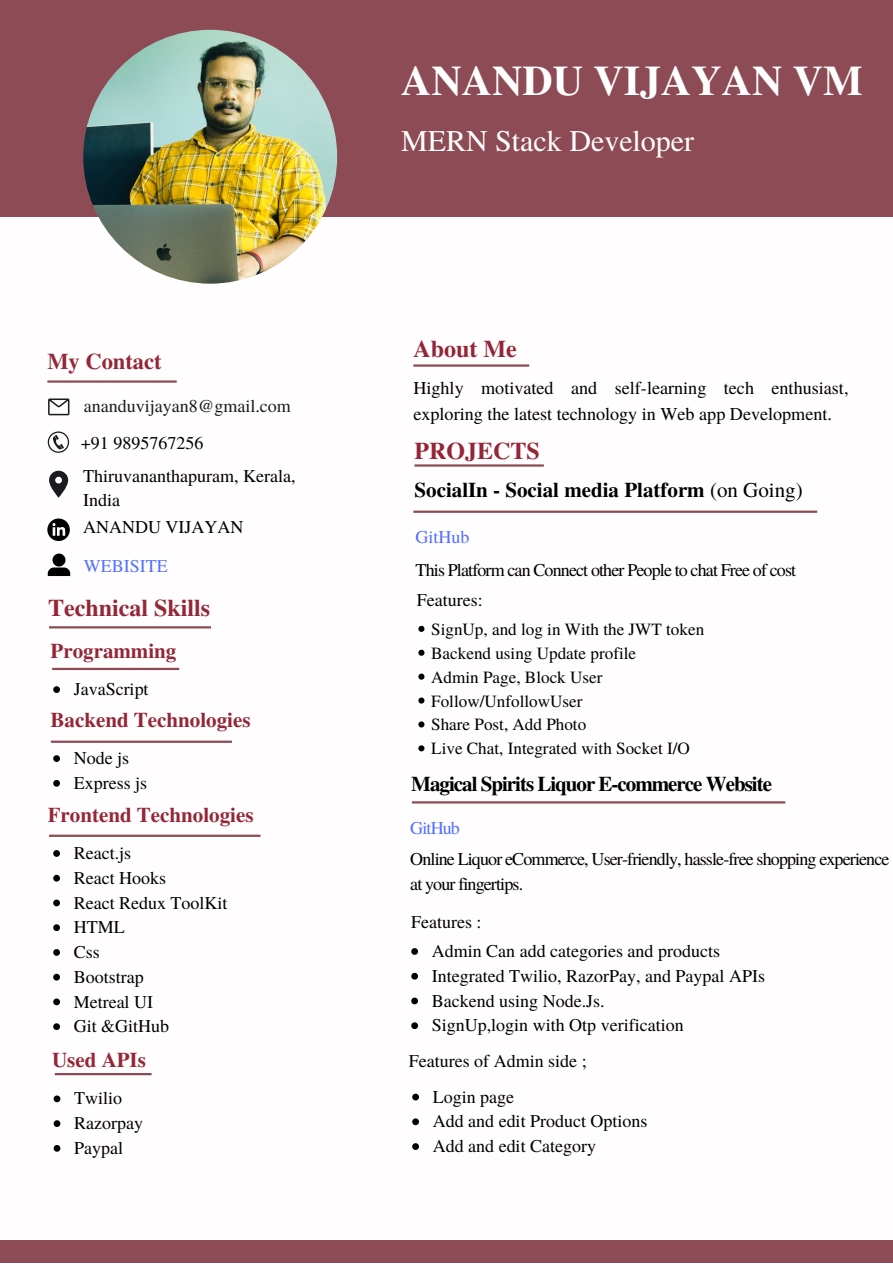
<style>
.page{position:relative;width:893px;height:1264px;background:#fff}
.page>*{position:absolute;margin:0;border:0;box-sizing:border-box;transform-origin:0 0}
.t1{font:700 42px "Te X Gyre Termes";color:#fff}
.t2{font:30px "Te X Gyre Termes";color:#fff}
.t3{font:700 24px "Te X Gyre Termes";color:#942637}
.t4{font:700 22.5px "Te X Gyre Termes";color:#942637}
.t5{font:700 21px "Te X Gyre Termes";color:#942637}
.t6{font:700 21px "Te X Gyre Termes";color:#000}
.t7{font:700 21px "Te X Gyre Termes";letter-spacing:-.05em;color:#000}
.t8{font:18.15px/25.3px "Te X Gyre Termes";color:#000}
.t9{font:18px/24.8px "Te X Gyre Termes";color:#000}
.t10{font:18px/25.8px "Te X Gyre Termes";letter-spacing:-.05em;color:#000}
.t11{font:18px "Te X Gyre Termes";color:#1b1c1f}
.t12{font:18px "Te X Gyre Termes";color:#5271ff}
.t13{font:17.1px/23.9px "Te X Gyre Termes";color:#000}
.s1{font-weight:400}
</style>
<div class="page">
<div style="left:0;top:0;width:892px;height:216px;background:#8d4b55"></div>
<div style="left:0;top:1240px;width:892px;height:22px;background:#8d4b55"></div>
<img style="left:83px;top:30px;width:254px;height:254px;border-radius:50%">
<hr style="left:413px;top:364px;width:116px;height:3px;background:#8d4b55">
<hr style="left:414px;top:464px;width:130px;height:2px;background:#8d4b55">
<hr style="left:47px;top:380px;width:130px;height:2px;background:#8d4b55">
<svg style="left:48px;top:398px;width:21px;height:17px"></svg>
<svg style="left:48px;top:431px;width:21px;height:22px"></svg>
<svg style="left:49px;top:470px;width:19px;height:27px"></svg>
<svg style="left:47px;top:518px;width:23px;height:23px"></svg>
<hr style="left:51px;top:740px;width:181px;height:3px;background:#8d4b55">
<hr style="left:49px;top:834px;width:211px;height:2px;background:#8d4b55">
<hr style="left:412px;top:801px;width:373px;height:2px;background:#8d4b55">
<hr style="left:413px;top:510px;width:404px;height:3px;background:#8d4b55">
<hr style="left:49px;top:626px;width:162px;height:2px;background:#8d4b55">
<hr style="left:52px;top:667px;width:127px;height:3px;background:#8d4b55">
<hr style="left:55px;top:1072px;width:96px;height:3px;background:#8d4b55">
<svg style="left:48px;top:553px;width:22px;height:23px"></svg>
<svg style="left:53px;top:686px;width:7px;height:7px"></svg>
<svg style="left:53px;top:755px;width:7px;height:7px"></svg>
<svg style="left:53px;top:780px;width:7px;height:6px"></svg>
<svg style="left:53px;top:850px;width:7px;height:6px"></svg>
<svg style="left:53px;top:874px;width:7px;height:7px"></svg>
<svg style="left:53px;top:899px;width:7px;height:7px"></svg>
<svg style="left:53px;top:924px;width:7px;height:7px"></svg>
<svg style="left:53px;top:949px;width:7px;height:6px"></svg>
<svg style="left:53px;top:973px;width:7px;height:7px"></svg>
<svg style="left:53px;top:998px;width:7px;height:7px"></svg>
<svg style="left:53px;top:1023px;width:7px;height:7px"></svg>
<svg style="left:411px;top:948px;width:7px;height:6px"></svg>
<svg style="left:411px;top:972px;width:7px;height:7px"></svg>
<svg style="left:411px;top:997px;width:7px;height:7px"></svg>
<svg style="left:411px;top:1022px;width:7px;height:7px"></svg>
<svg style="left:412px;top:1093px;width:7px;height:7px"></svg>
<svg style="left:412px;top:1118px;width:7px;height:7px"></svg>
<svg style="left:412px;top:1143px;width:7px;height:6px"></svg>
<svg style="left:418px;top:626px;width:6px;height:6px"></svg>
<svg style="left:418px;top:649px;width:6px;height:6px"></svg>
<svg style="left:418px;top:673px;width:6px;height:6px"></svg>
<svg style="left:418px;top:697px;width:6px;height:6px"></svg>
<svg style="left:418px;top:721px;width:6px;height:6px"></svg>
<svg style="left:418px;top:745px;width:6px;height:6px"></svg>
<svg style="left:54px;top:1095px;width:6px;height:7px"></svg>
<svg style="left:54px;top:1120px;width:6px;height:6px"></svg>
<svg style="left:54px;top:1145px;width:6px;height:6px"></svg>
<p class="t4" style="left:47px;top:344px;width:116px">My Contact</p>
<p class="t11" style="left:84px;top:393px;width:208px">ananduvijayan8@gmail.com</p>
<p class="t9" style="left:81px;top:429px;width:124px">+91 9895767256</p>
<p class="t9" style="left:83px;top:462px;width:214px">Thiruvananthapuram, Kerala,<br>India</p>
<p class="t9" style="left:83px;top:514px;width:162px">ANANDU VIJAYAN</p>
<p class="t12" style="left:84px;top:553px;width:85px">WEBISITE</p>
<h3 class="t3" style="left:48px;top:589px;width:163px">Technical Skills</h3>
<p class="t5" style="left:51px;top:634px;width:127px">Programming</p>
<p class="t9" style="left:74px;top:676px;width:76px">JavaScript</p>
<p class="t5" style="left:51px;top:703px;width:201px">Backend Technologies</p>
<p class="t9" style="left:74px;top:744px;width:75px">Node js<br>Express js</p>
<p class="t5" style="left:48px;top:798px;width:207px">Frontend Technologies</p>
<p class="t9" style="left:74px;top:839px;width:155px">React.js<br>React Hooks<br>React Redux ToolKit<br>HTML<br>Css<br>Bootstrap<br>Metreal UI<br>Git &amp;GitHub</p>
<p class="t5" style="left:52px;top:1043px;width:95px">Used APIs</p>
<p class="t9" style="left:74px;top:1085px;width:70px">Twilio<br>Razorpay<br>Paypal</p>
<h1 class="t1" style="left:401px;top:48px;width:463px">ANANDU VIJAYAN VM</h1>
<h2 class="t2" style="left:401px;top:119px;width:294px">MERN Stack Developer</h2>
<h3 class="t3" style="left:413px;top:330px;width:105px">About Me</h3>
<p class="t8" style="left:413px;top:375px;width:436px">Highly motivated and self-learning tech enthusiast, exploring the latest technology in Web app Development.</p>
<h3 class="t3" style="left:414px;top:432px;width:127px">PROJECTS</h3>
<p class="t6" style="left:414px;top:473px;width:389px">SocialIn - Social media Platform <span class="s1">(on Going)</span></p>
<p class="t12" style="left:415px;top:524px;width:55px">GitHub</p>
<p class="t10" style="left:415px;top:555px;width:382px">This Platform can Connect other People to chat Free of cost</p>
<p class="t9" style="left:417px;top:586px;width:67px">Features:</p>
<p class="t13" style="left:431px;top:616px;width:274px">SignUp, and log in With the JWT token<br>Backend using Update profile<br>Admin Page, Block User<br>Follow/UnfollowUser<br>Share Post, Add Photo<br>Live Chat, Integrated with Socket I/O</p>
<p class="t7" style="left:411px;top:767px;width:362px">Magical Spirits Liquor E-commerce Website</p>
<p class="t12" style="left:410px;top:814px;width:51px">GitHub</p>
<p class="t10" style="left:410px;top:844px;width:480px">Online Liquor eCommerce, User-friendly, hassle-free shopping experience at your fingertips.</p>
<p class="t9" style="left:411px;top:908px;width:72px">Features :</p>
<p class="t9" style="left:431px;top:937px;width:335px">Admin Can add categories and products Integrated Twilio, RazorPay, and Paypal APIs Backend using Node.Js.<br>SignUp,login with Otp verification</p>
<p class="t9" style="left:432px;top:1042px;width:155px;line-height:35.7px;text-indent:-24px">Features of Admin side ;<br>Login page</p>
<p class="t9" style="left:432px;top:1108px;width:216px">Add and edit Product Options<br>Add and edit Category</p>
</div>
